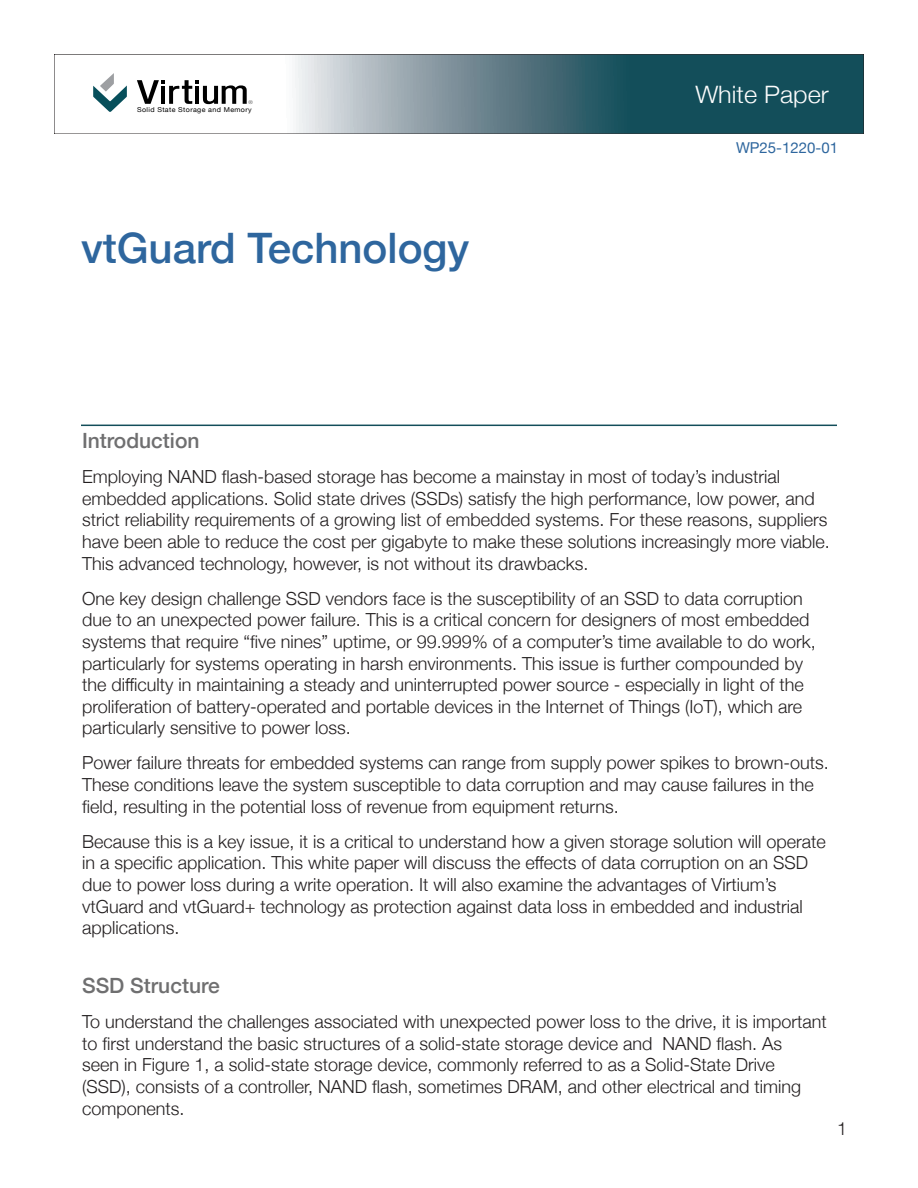
<style>
.page{position:relative;width:918px;height:1188px;background:#fff}
.page>*{position:absolute;margin:0;border:0;box-sizing:border-box;transform-origin:0 0}
.t1{font:500 42px "Helvetica Neue";color:#2e669e}
.t2{font:300 24px "Helvetica Neue";color:#fdfdfd;scale:1.05 1}
.Heading_1{font:500 21px "Helvetica Neue";color:#6f6f70}
.Body{font:300 18px/21.6px "Helvetica Neue";color:#231f20}
.Part_Number_Heading{font:15px "Helvetica Neue";color:#2e669e}
.t3{font:6.75px "Helvetica Neue";letter-spacing:.05em;color:#000;scale:1.06 1}
.t4{font:100 5.25px "Helvetica Neue";color:#000;scale:1.06 1}
</style>
<div class="page">
<svg style="left:207px;top:56px;width:655px;height:76px;background:#65868f"></svg>
<div style="left:54px;top:54px;width:810px;height:80px;border:1px solid #231f20"></div>
<svg style="left:93px;top:73px;width:34px;height:39px"></svg>
<svg style="left:137px;top:80px;width:110px;height:24px"></svg>
<hr style="left:81px;top:425px;width:756px;height:1px;background:#134e5a">
<p class="t4" style="left:248px;top:98px;width:6px">®</p>
<p class="t3" style="left:137px;top:105px;width:110px">Solid State Storage and Memory</p>
<p class="t1" style="left:81px;top:214px;width:390px">vtGuard Technology</p>
<h2 class="t2" style="left:695px;top:75px;width:129px">White Paper</h2>
<p class="Part_Number_Heading" style="left:736px;top:136px;width:104px">WP25-1220-01</p>
<p class="Heading_1" style="left:82px;top:424px;width:119px">Introduction</p>
<p class="Body" style="left:82px;top:465px;width:749px">Employing NAND flash-based storage has become a mainstay in most of today’s industrial embedded applications. Solid state drives (SSDs) satisfy the high performance, low power, and strict reliability requirements of a growing list of embedded systems. For these reasons, suppliers have been able to reduce the cost per gigabyte to make these solutions increasingly more viable.<br>This advanced technology, however, is not without its drawbacks.</p>
<p class="Body" style="left:82px;top:586px;width:735px">One key design challenge SSD vendors face is the susceptibility of an SSD to data corruption due to an unexpected power failure. This is a critical concern for designers of most embedded systems that require “five nines” uptime, or 99.999% of a computer’s time available to do work, particularly for systems operating in harsh environments. This issue is further compounded by the difficulty in maintaining a steady and uninterrupted power source - especially in light of the proliferation of battery-operated and portable devices in the Internet of Things (IoT), which are particularly sensitive to power loss.</p>
<p class="Body" style="left:82px;top:751px;width:748px">Power failure threats for embedded systems can range from supply power spikes to brown-outs.<br>These conditions leave the system susceptible to data corruption and may cause failures in the field, resulting in the potential loss of revenue from equipment returns.</p>
<p class="Body" style="left:82px;top:829px;width:745px">Because this is a key issue, it is a critical to understand how a given storage solution will operate in a specific application. This white paper will discuss the effects of data corruption on an SSD due to power loss during a write operation. It will also examine the advantages of Virtium’s vtGuard and vtGuard+ technology as protection against data loss in embedded and industrial applications.</p>
<p class="Heading_1" style="left:82px;top:969px;width:139px">SSD Structure</p>
<p class="Body" style="left:82px;top:1010px;width:746px">To understand the challenges associated with unexpected power loss to the drive, it is important to first understand the basic structures of a solid-state storage device and NAND flash. As<br>seen in Figure 1, a solid-state storage device, commonly referred to as a Solid-State Drive (SSD), consists of a controller, NAND flash, sometimes DRAM, and other electrical and timing components.</p>
<p class="Body" style="left:837px;top:1116px;width:12px">1</p>
</div>
